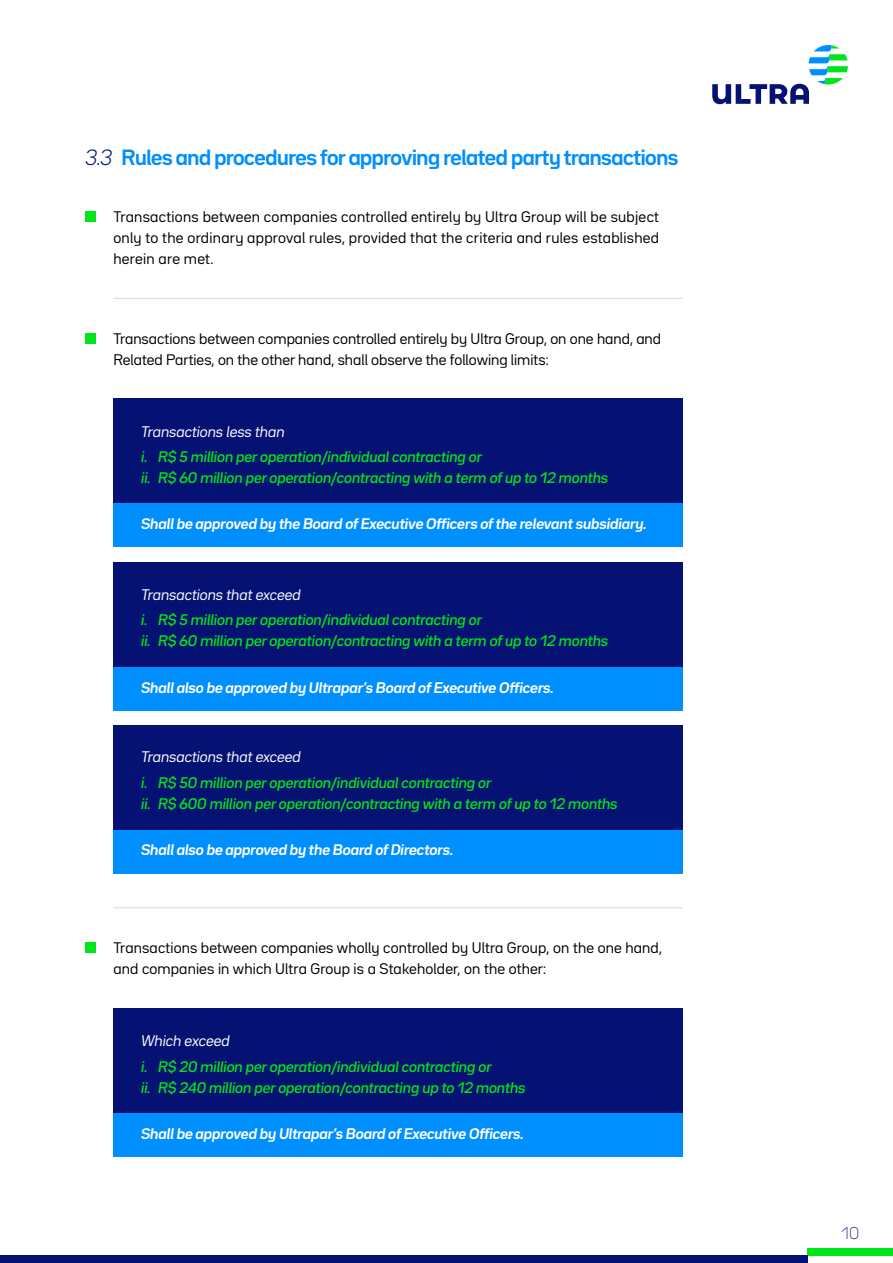
<style>
.page{position:relative;width:893px;height:1263px;background:#fff}
.page>*{position:absolute;margin:0;border:0;box-sizing:border-box;transform-origin:0 0}
.t1{font:700 19.5px "Bw Seido Raw DEMO";letter-spacing:-.02em;color:#008fff}
.t2{font:100 15px "Bw Seido Raw DEMO";color:#051273}
.t3{font:italic 500 13.5px/21px "Bw Seido Raw DEMO";color:#00e61a}
.t4{font:13.5px/21px "Bw Seido Raw DEMO";letter-spacing:.01em;color:#000}
.t5{font:italic 700 13.5px "Bw Seido Raw DEMO";color:#fff}
.t6{font:italic 13.5px "Bw Seido Raw DEMO";color:#fff}
.s1{font-weight:300;font-style:italic;color:#051273}
</style>
<div class="page">
<div style="left:113px;top:399px;width:569px;height:148px;background:#051273"></div>
<div style="left:113px;top:504px;width:569px;height:43px;background:#008fff"></div>
<div style="left:113px;top:725px;width:569px;height:148px;background:#051273"></div>
<div style="left:113px;top:830px;width:569px;height:43px;background:#008fff"></div>
<div style="left:113px;top:562px;width:569px;height:148px;background:#051273"></div>
<div style="left:113px;top:667px;width:569px;height:43px;background:#008fff"></div>
<svg style="left:712px;top:45px;width:136px;height:59px"></svg>
<div style="left:85px;top:211px;width:11px;height:11px;background:#00e61a"></div>
<div style="left:85px;top:333px;width:11px;height:10px;background:#00e61a"></div>
<hr style="left:113px;top:298px;width:569px;height:1px;background:#d6d6d6">
<hr style="left:113px;top:907px;width:569px;height:1px;background:#d6d6d6">
<div style="left:85px;top:942px;width:11px;height:11px;background:#00e61a"></div>
<div style="left:113px;top:1008px;width:569px;height:149px;background:#051273"></div>
<div style="left:113px;top:1113px;width:569px;height:44px;background:#008fff"></div>
<div style="left:808px;top:1248px;width:85px;height:7px;background:#00e61a"></div>
<div style="left:0;top:1256px;width:808px;height:7px;background:#051273"></div>
<h1 class="t1" style="left:85px;top:144px;width:595px"><span class="s1">3.3</span> Rules and procedures for approving related party transactions</h1>
<p class="t4" style="left:113px;top:206px;width:547px;text-align:justify">Transactions between companies controlled entirely by Ultra Group will be subject only to the ordinary approval rules, provided that the criteria and rules established herein are met.</p>
<p class="t4" style="left:113px;top:328px;width:549px">Transactions between companies controlled entirely by Ultra Group, on one hand, and<br>Related Parties, on the other hand, shall observe the following limits:</p>
<p class="t6" style="left:141px;top:422px;width:145px">Transactions less than</p>
<p class="t3" style="left:141px;top:446px;width:469px">i. R$ 5 million per operation/individual contracting or<br>ii. R$ 60 million per operation/contracting with a term of up to 12 months</p>
<p class="t5" style="left:141px;top:515px;width:507px">Shall be approved by the Board of Executive Officers of the relevant subsidiary.</p>
<p class="t6" style="left:141px;top:586px;width:161px">Transactions that exceed</p>
<p class="t3" style="left:141px;top:609px;width:469px">i. R$ 5 million per operation/individual contracting or<br>ii. R$ 60 million per operation/contracting with a term of up to 12 months</p>
<p class="t5" style="left:141px;top:678px;width:414px">Shall also be approved by Ultrapar’s Board of Executive Officers.</p>
<p class="t6" style="left:141px;top:748px;width:161px">Transactions that exceed</p>
<p class="t3" style="left:141px;top:772px;width:478px">i. R$ 50 million per operation/individual contracting or<br>ii. R$ 600 million per operation/contracting with a term of up to 12 months</p>
<p class="t5" style="left:141px;top:841px;width:314px">Shall also be approved by the Board of Directors.</p>
<p class="t4" style="left:113px;top:937px;width:550px">Transactions between companies wholly controlled by Ultra Group, on the one hand, and companies in which Ultra Group is a Stakeholder, on the other:</p>
<p class="t6" style="left:141px;top:1032px;width:90px">Which exceed</p>
<p class="t3" style="left:141px;top:1055px;width:386px">i. R$ 20 million per operation/individual contracting or<br>ii. R$ 240 million per operation/contracting up to 12 months</p>
<p class="t5" style="left:141px;top:1125px;width:384px">Shall be approved by Ultrapar’s Board of Executive Officers.</p>
<p class="t2" style="left:842px;top:1223px;width:19px">10</p>
</div>
